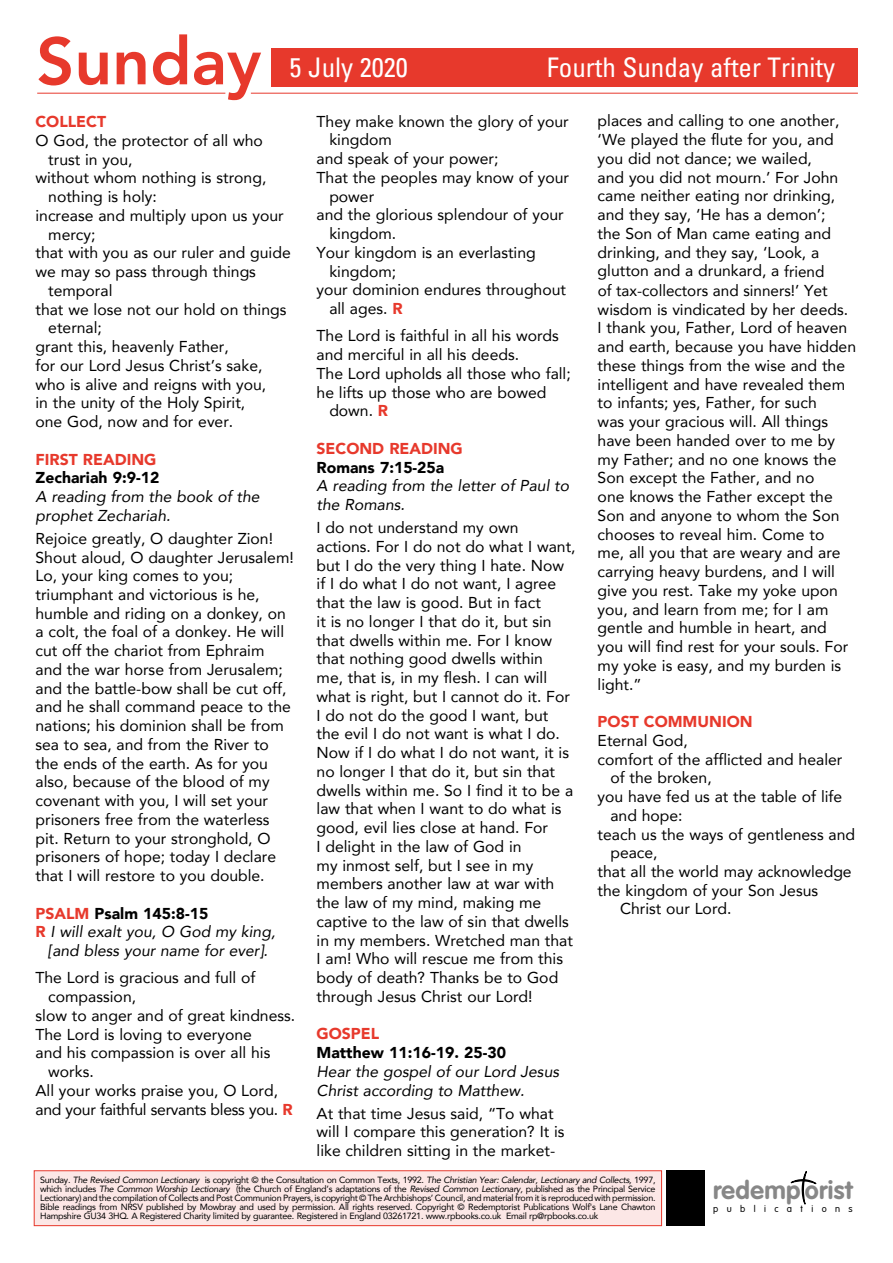
<style>
.page{position:relative;width:893px;height:1263px;background:#fff}
.page>*{position:absolute;margin:0;border:0;box-sizing:border-box;transform-origin:0 0}
.t1{font:800 66px "Avenir";color:#e7392c}
.t2{font:condensed 27px "Univers";color:#fff}
.t3{font:700 25.2px "VAG Rounded";letter-spacing:.015em;color:#878787}
.t4{font:15.75px/18.8px "Avenir";color:#000}
.t5{font:italic 15.75px/18.8px "Avenir";color:#000}
.t6{font:900 15.75px "Avenir";color:#000}
.t7{font:900 15.75px "Avenir";color:#e7392c}
.t8{font:15.75px "Avenir";letter-spacing:-.02em;color:#000}
.t9{font:300 9.3px "VAG Rounded";letter-spacing:.9em;color:#000}
.t10{font:9px/9px "Avenir";letter-spacing:-.03em;color:#000;text-align:justify}
.s1{color:#e7392c}
.s2{font-weight:900;font-style:normal;color:#e7392c}
.s3{font-weight:900;color:#e7392c}
.s4{font-style:italic}
</style>
<div class="page">
<hr style="left:251px;top:93px;width:607px;height:1px;background:#e7392c">
<hr style="left:37px;top:93px;width:188px;height:1px;background:#e7392c">
<div style="left:34px;top:1171px;width:628px;height:54px;background:#fce7e6"></div>
<div style="left:34px;top:1170px;width:628px;height:56px;border:1px solid #e7392c"></div>
<svg style="left:790px;top:1171px;width:27px;height:34px"></svg>
<div style="left:667px;top:1170px;width:38px;height:56px;background:#000"></div>
<div style="left:271px;top:48px;width:587px;height:38px;background:#e7392c"></div>
<h1 class="t1" style="left:36px;top:10px;width:226px">Sunday</h1>
<h2 class="t2" style="left:290px;top:50px;width:120px">5 July 2020</h2>
<h2 class="t2" style="left:547px;top:50px;width:290px">Fourth Sunday after Trinity</h2>
<p class="t7" style="left:36px;top:108px;width:72px">COLLECT</p>
<p class="t4" style="left:36px;top:131px;width:229px">O God, the protector of all who</p>
<p class="t4" style="left:48px;top:149px;width:86px">trust in you,</p>
<p class="t4" style="left:36px;top:168px;width:232px">without whom nothing is strong,</p>
<p class="t4" style="left:48px;top:187px;width:110px">nothing is holy:</p>
<p class="t4" style="left:36px;top:206px;width:250px">increase and multiply upon us your</p>
<p class="t4" style="left:48px;top:224px;width:49px">mercy;</p>
<p class="t4" style="left:36px;top:243px;width:257px">that with you as our ruler and guide</p>
<p class="t4" style="left:36px;top:262px;width:222px">we may so pass through things</p>
<p class="t4" style="left:48px;top:280px;width:66px">temporal</p>
<p class="t4" style="left:36px;top:299px;width:252px">that we lose not our hold on things</p>
<p class="t4" style="left:48px;top:318px;width:55px">eternal;</p>
<p class="t4" style="left:36px;top:337px;width:195px">grant this, heavenly Father,</p>
<p class="t4" style="left:36px;top:355px;width:228px">for our Lord Jesus Christ’s sake,</p>
<p class="t4" style="left:36px;top:374px;width:232px">who is alive and reigns with you,</p>
<p class="t4" style="left:36px;top:393px;width:211px">in the unity of the Holy Spirit,</p>
<p class="t4" style="left:36px;top:412px;width:199px">one God, now and for ever.</p>
<p class="t7" style="left:36px;top:445px;width:122px">FIRST READING</p>
<p class="t6" style="left:36px;top:464px;width:125px">Zechariah 9:9-12</p>
<p class="t5" style="left:36px;top:487px;width:226px">A reading from the book of the prophet Zechariah.</p>
<p class="t4" style="left:36px;top:528px;width:260px">Rejoice greatly, O daughter Zion!<br>Shout aloud, O daughter Jerusalem!<br>Lo, your king comes to you; triumphant and victorious is he, humble and riding on a donkey, on a colt, the foal of a donkey. He will cut off the chariot from Ephraim and the war horse from Jerusalem; and the battle-bow shall be cut off, and he shall command peace to the nations; his dominion shall be from sea to sea, and from the River to the ends of the earth. As for you also, because of the blood of my covenant with you, I will set your prisoners free from the waterless pit. Return to your stronghold, O prisoners of hope; today I declare that I will restore to you double.</p>
<p class="t6" style="left:36px;top:900px;width:174px"><span class="s1">PSALM</span> Psalm 145:8-15</p>
<p class="t5" style="left:36px;top:922px;width:241px"><span class="s2">R</span> I will exalt you, O God my king,</p>
<p class="t5" style="left:48px;top:941px;width:221px">[and bless your name for ever].</p>
<p class="t4" style="left:36px;top:968px;width:222px">The Lord is gracious and full of</p>
<p class="t4" style="left:48px;top:987px;width:89px">compassion,</p>
<p class="t4" style="left:36px;top:1005px;width:261px">slow to anger and of great kindness.</p>
<p class="t4" style="left:36px;top:1024px;width:218px">The Lord is loving to everyone</p>
<p class="t4" style="left:36px;top:1043px;width:236px">and his compassion is over all his</p>
<p class="t4" style="left:48px;top:1062px;width:47px">works.</p>
<p class="t4" style="left:36px;top:1080px;width:244px">All your works praise you, O Lord,</p>
<p class="t8" style="left:36px;top:1096px;width:259px">and your faithful servants bless you. <span class="s3">R</span></p>
<p class="t4" style="left:317px;top:111px;width:254px">They make known the glory of your</p>
<p class="t4" style="left:329px;top:130px;width:64px">kingdom</p>
<p class="t4" style="left:317px;top:149px;width:183px">and speak of your power;</p>
<p class="t4" style="left:317px;top:168px;width:254px">That the peoples may know of your</p>
<p class="t4" style="left:329px;top:186px;width:46px">power</p>
<p class="t4" style="left:317px;top:205px;width:249px">and the glorious splendour of your</p>
<p class="t4" style="left:329px;top:224px;width:68px">kingdom.</p>
<p class="t4" style="left:317px;top:243px;width:221px">Your kingdom is an everlasting</p>
<p class="t4" style="left:329px;top:261px;width:68px">kingdom;</p>
<p class="t4" style="left:317px;top:280px;width:251px">your dominion endures throughout</p>
<p class="t4" style="left:329px;top:299px;width:75px">all ages. <span class="s3">R</span></p>
<p class="t4" style="left:317px;top:326px;width:244px">The Lord is faithful in all his words</p>
<p class="t4" style="left:317px;top:345px;width:204px">and merciful in all his deeds.</p>
<p class="t4" style="left:317px;top:364px;width:256px">The Lord upholds all those who fall;</p>
<p class="t4" style="left:317px;top:382px;width:231px">he lifts up those who are bowed</p>
<p class="t4" style="left:329px;top:401px;width:60px">down. <span class="s3">R</span></p>
<p class="t7" style="left:317px;top:435px;width:148px">SECOND READING</p>
<p class="t6" style="left:317px;top:454px;width:129px">Romans 7:15-25a</p>
<p class="t5" style="left:317px;top:476px;width:254px">A reading from the letter of Paul to the Romans.</p>
<p class="t4" style="left:317px;top:518px;width:260px">I do not understand my own actions. For I do not do what I want, but I do the very thing I hate. Now if I do what I do not want, I agree that the law is good. But in fact<br>it is no longer I that do it, but sin that dwells within me. For I know that nothing good dwells within<br>me, that is, in my flesh. I can will what is right, but I cannot do it. For<br>I do not do the good I want, but<br>the evil I do not want is what I do.<br>Now if I do what I do not want, it is no longer I that do it, but sin that dwells within me. So I find it to be a law that when I want to do what is good, evil lies close at hand. For<br>I delight in the law of God in<br>my inmost self, but I see in my members another law at war with the law of my mind, making me captive to the law of sin that dwells in my members. Wretched man that<br>I am! Who will rescue me from this body of death? Thanks be to God through Jesus Christ our Lord!</p>
<p class="t7" style="left:317px;top:1020px;width:64px">GOSPEL</p>
<p class="t6" style="left:317px;top:1039px;width:191px">Matthew 11:16-19. 25-30</p>
<p class="t5" style="left:317px;top:1062px;width:244px">Hear the gospel of our Lord Jesus<br>Christ according to Matthew.</p>
<p class="t4" style="left:317px;top:1103px;width:250px">At that time Jesus said, “To what will I compare this generation? It is like children sitting in the market-</p>
<p class="t4" style="left:598px;top:111px;width:260px">places and calling to one another, ‘We played the flute for you, and you did not dance; we wailed,<br>and you did not mourn.’ For John came neither eating nor drinking, and they say, ‘He has a demon’;<br>the Son of Man came eating and drinking, and they say, ‘Look, a glutton and a drunkard, a friend<br>of tax-collectors and sinners!’ Yet wisdom is vindicated by her deeds.<br>I thank you, Father, Lord of heaven and earth, because you have hidden these things from the wise and the intelligent and have revealed them to infants; yes, Father, for such<br>was your gracious will. All things have been handed over to me by my Father; and no one knows the<br>Son except the Father, and no<br>one knows the Father except the<br>Son and anyone to whom the Son chooses to reveal him. Come to<br>me, all you that are weary and are carrying heavy burdens, and I will give you rest. Take my yoke upon you, and learn from me; for I am gentle and humble in heart, and you will find rest for your souls. For my yoke is easy, and my burden is light.”</p>
<p class="t7" style="left:598px;top:708px;width:156px">POST COMMUNION</p>
<p class="t4" style="left:598px;top:730px;width:92px">Eternal God,</p>
<p class="t4" style="left:598px;top:749px;width:246px">comfort of the afflicted and healer</p>
<p class="t4" style="left:610px;top:768px;width:103px">of the broken,</p>
<p class="t4" style="left:598px;top:787px;width:246px">you have fed us at the table of life</p>
<p class="t4" style="left:610px;top:805px;width:74px">and hope:</p>
<p class="t4" style="left:598px;top:824px;width:259px">teach us the ways of gentleness and</p>
<p class="t4" style="left:610px;top:843px;width:49px">peace,</p>
<p class="t4" style="left:598px;top:862px;width:256px">that all the world may acknowledge</p>
<p class="t4" style="left:598px;top:880px;width:222px">the kingdom of your Son Jesus</p>
<p class="t4" style="left:620px;top:899px;width:113px">Christ our Lord.</p>
<p class="t10" style="left:40px;top:1175px;width:617px">Sunday. <span class="s4">The Revised Common Lectionary</span> is copyright © the Consultation on Common Texts, 1992. <span class="s4">The Christian Year: Calendar, Lectionary and Collects,</span> 1997, which includes <span class="s4">The Common Worship Lectionary</span> (the Church of England’s adaptations of the <span class="s4">Revised Common Lectionary,</span> published as the Principal Service Lectionary) and the compilation of Collects and Post Communion Prayers, is copyright © The Archbishops’ Council, and material from it is reproduced with permission.<br>Bible readings from NRSV published by Mowbray and used by permission. All rights reserved. Copyright © Redemptorist Publications Wolf's Lane Chawton Hampshire GU34 3HQ. A Registered Charity limited by guarantee. Registered in England 03261721. www.rpbooks.co.uk Email rp@rpbooks.co.uk</p>
<h3 class="t3" style="left:713px;top:1175px;width:141px">redemp orist</h3>
<p class="t9" style="left:713px;top:1203px;width:141px">publications</p>
</div>
